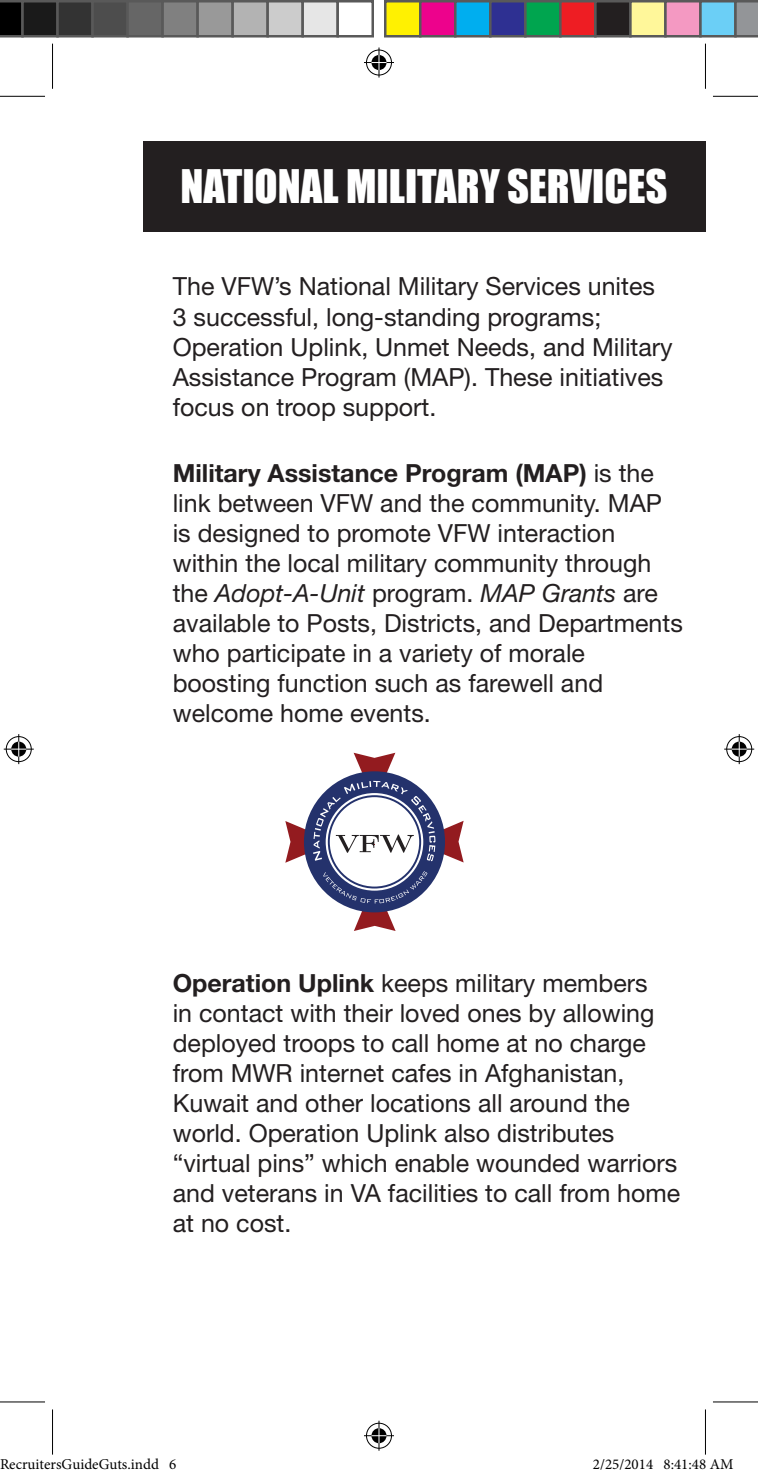
<style>
.page{position:relative;width:758px;height:1477px;background:#fff}
.page>*{position:absolute;margin:0;border:0;box-sizing:border-box;transform-origin:0 0}
.t1{font:42.5px "Impact";color:#fff}
.t2{font:25px/30px "Helvetica Neue LT Std";color:#231f20}
.t3{font:15px "Minion Pro";color:#000}
.s1{font-weight:700}
.s2{font-style:italic}
</style>
<div class="page">
<div style="left:142px;top:141px;width:563px;height:90px;background:#231f20"></div>
<svg style="left:442px;top:821px;width:21px;height:41px"></svg>
<svg style="left:285px;top:821px;width:22px;height:41px"></svg>
<svg style="left:354px;top:909px;width:41px;height:22px"></svg>
<svg style="left:353px;top:752px;width:42px;height:22px"></svg>
<div style="left:304px;top:771px;width:141px;height:141px;background:#24326c;border-radius:50%"></div>
<div style="left:325px;top:793px;width:98px;height:97px;background:#fff;border-radius:50%"></div>
<svg style="left:323px;top:871px;width:104px;height:32px"></svg>
<svg style="left:313px;top:780px;width:122px;height:81px"></svg>
<hr style="left:0;top:96px;width:45px;height:1px;background:#000">
<hr style="left:712px;top:96px;width:46px;height:1px;background:#000">
<hr style="left:0;top:1401px;width:45px;height:1px;background:#000">
<hr style="left:712px;top:1401px;width:46px;height:1px;background:#000">
<hr style="left:52px;top:44px;width:1px;height:45px;background:#000">
<hr style="left:52px;top:1409px;width:1px;height:45px;background:#000">
<hr style="left:705px;top:44px;width:1px;height:45px;background:#000">
<div style="left:365px;top:48px;width:28px;height:29px;border:3px solid #fff;border-radius:50%"></div>
<hr style="left:364px;top:61px;width:30px;height:3px;background:#fff">
<hr style="left:377px;top:48px;width:3px;height:30px;background:#fff">
<div style="left:370px;top:53px;width:18px;height:19px;border:3px solid #fff;border-radius:50%"></div>
<div style="left:366px;top:50px;width:26px;height:25px;border:1px solid #000;border-radius:50%"></div>
<hr style="left:364px;top:62px;width:30px;height:1px;background:#000">
<hr style="left:378px;top:48px;width:1px;height:30px;background:#000">
<svg style="left:371px;top:55px;width:15px;height:15px"></svg>
<div style="left:365px;top:1421px;width:28px;height:28px;border:3px solid #fff;border-radius:50%"></div>
<svg style="left:364px;top:1433px;width:30px;height:4px"></svg>
<hr style="left:377px;top:1420px;width:3px;height:30px;background:#fff">
<div style="left:370px;top:1426px;width:18px;height:18px;border:3px solid #fff;border-radius:50%"></div>
<div style="left:366px;top:1422px;width:26px;height:26px;border:1px solid #000;border-radius:50%"></div>
<hr style="left:364px;top:1435px;width:30px;height:1px;background:#000">
<hr style="left:378px;top:1420px;width:1px;height:30px;background:#000">
<svg style="left:371px;top:1428px;width:15px;height:14px"></svg>
<div style="left:5px;top:735px;width:28px;height:28px;border:3px solid #fff;border-radius:50%"></div>
<hr style="left:4px;top:747px;width:30px;height:3px;background:#fff">
<hr style="left:17px;top:734px;width:3px;height:30px;background:#fff">
<div style="left:10px;top:740px;width:18px;height:18px;border:3px solid #fff;border-radius:50%"></div>
<div style="left:6px;top:736px;width:26px;height:26px;border:1px solid #000;border-radius:50%"></div>
<hr style="left:4px;top:748px;width:30px;height:1px;background:#000">
<hr style="left:18px;top:734px;width:1px;height:30px;background:#000">
<svg style="left:11px;top:741px;width:15px;height:15px"></svg>
<div style="left:725px;top:735px;width:28px;height:28px;border:3px solid #fff;border-radius:50%"></div>
<hr style="left:724px;top:747px;width:30px;height:3px;background:#fff">
<hr style="left:737px;top:734px;width:3px;height:30px;background:#fff">
<div style="left:730px;top:740px;width:18px;height:18px;border:3px solid #fff;border-radius:50%"></div>
<div style="left:726px;top:736px;width:26px;height:26px;border:1px solid #000;border-radius:50%"></div>
<hr style="left:724px;top:748px;width:30px;height:1px;background:#000">
<hr style="left:738px;top:734px;width:1px;height:30px;background:#000">
<svg style="left:731px;top:741px;width:15px;height:15px"></svg>
<svg style="left:0;top:0;width:21px;height:38px"></svg>
<div style="left:22px;top:1px;width:36px;height:35px;background:#1a1a1a"></div>
<div style="left:21px;top:0;width:38px;height:38px;border:2px solid #595959"></div>
<div style="left:58px;top:1px;width:34px;height:35px;background:#333"></div>
<div style="left:56px;top:0;width:38px;height:38px;border:2px solid #595959"></div>
<div style="left:92px;top:1px;width:36px;height:35px;background:#4d4d4d"></div>
<div style="left:91px;top:0;width:38px;height:38px;border:2px solid #595959"></div>
<div style="left:128px;top:1px;width:34px;height:35px;background:#666"></div>
<div style="left:126px;top:0;width:38px;height:38px;border:2px solid #595959"></div>
<div style="left:162px;top:1px;width:36px;height:35px;background:#808080"></div>
<div style="left:161px;top:0;width:38px;height:38px;border:2px solid #595959"></div>
<div style="left:198px;top:1px;width:34px;height:35px;background:#999"></div>
<div style="left:196px;top:0;width:38px;height:38px;border:2px solid #595959"></div>
<div style="left:232px;top:1px;width:36px;height:35px;background:#b3b3b3"></div>
<div style="left:231px;top:0;width:38px;height:38px;border:2px solid #595959"></div>
<div style="left:268px;top:1px;width:34px;height:35px;background:#ccc"></div>
<div style="left:266px;top:0;width:38px;height:38px;border:2px solid #595959"></div>
<div style="left:302px;top:1px;width:36px;height:35px;background:#e6e6e6"></div>
<div style="left:301px;top:0;width:38px;height:38px;border:2px solid #595959"></div>
<div style="left:336px;top:0;width:38px;height:38px;border:2px solid #595959"></div>
<div style="left:385px;top:1px;width:35px;height:35px;background:#fff101"></div>
<div style="left:384px;top:0;width:37px;height:38px;border:2px solid #595959"></div>
<div style="left:420px;top:1px;width:35px;height:35px;background:#ed028c"></div>
<div style="left:419px;top:0;width:37px;height:38px;border:2px solid #595959"></div>
<div style="left:455px;top:1px;width:35px;height:35px;background:#00aeef"></div>
<div style="left:454px;top:0;width:37px;height:38px;border:2px solid #595959"></div>
<div style="left:490px;top:1px;width:35px;height:35px;background:#2e3092"></div>
<div style="left:489px;top:0;width:37px;height:38px;border:2px solid #595959"></div>
<div style="left:525px;top:1px;width:35px;height:35px;background:#00a54f"></div>
<div style="left:524px;top:0;width:37px;height:38px;border:2px solid #595959"></div>
<div style="left:560px;top:1px;width:35px;height:35px;background:#ee1d23"></div>
<div style="left:559px;top:0;width:37px;height:38px;border:2px solid #595959"></div>
<div style="left:595px;top:1px;width:35px;height:35px;background:#231f20"></div>
<div style="left:594px;top:0;width:37px;height:38px;border:2px solid #595959"></div>
<div style="left:630px;top:1px;width:35px;height:35px;background:#fff79a"></div>
<div style="left:629px;top:0;width:37px;height:38px;border:2px solid #595959"></div>
<div style="left:665px;top:1px;width:35px;height:35px;background:#f499c2"></div>
<div style="left:664px;top:0;width:37px;height:38px;border:2px solid #595959"></div>
<div style="left:700px;top:1px;width:35px;height:35px;background:#6bcff6"></div>
<div style="left:699px;top:0;width:37px;height:38px;border:2px solid #595959"></div>
<svg style="left:734px;top:0;width:24px;height:38px"></svg>
<div style="left:631px;top:1459px;width:7px;height:10px;border:1px solid #fff;border-radius:50%"></div>
<div style="left:633px;top:1459px;width:4px;height:10px;border:1px solid #fff;border-radius:50%"></div>
<svg style="left:705px;top:1401px;width:29px;height:54px"></svg>
<p class="t1" style="left:180px;top:153px;width:488px">NATIONAL MILITARY SERVICES</p>
<p class="t2" style="left:173px;top:271px;width:501px">The VFW’s National Military Services unites 3 successful, long-standing programs; Operation Uplink, Unmet Needs, and Military Assistance Program (MAP). These initiatives focus on troop support.</p>
<p class="t2" style="left:173px;top:457px;width:511px"><span class="s1">Military Assistance Program (MAP)</span> is the link between VFW and the community. MAP is designed to promote VFW interaction within the local military community through the <span class="s2">Adopt-A-Unit</span> program. <span class="s2">MAP Grants</span> are available to Posts, Districts, and Departments who participate in a variety of morale boosting function such as farewell and welcome home events.</p>
<p class="t2" style="left:173px;top:967px;width:509px"><span class="s1">Operation Uplink</span> keeps military members<br>in contact with their loved ones by allowing deployed troops to call home at no charge from MWR internet cafes in Afghanistan, Kuwait and other locations all around the world. Operation Uplink also distributes “virtual pins” which enable wounded warriors and veterans in VA facilities to call from home at no cost.</p>
<p class="t3" style="left:0;top:1454px;width:178px">RecruitersGuideGuts.indd 6</p>
<p class="t3" style="left:592px;top:1454px;width:142px">2/25/2014 8:41:48 AM</p>
</div>
